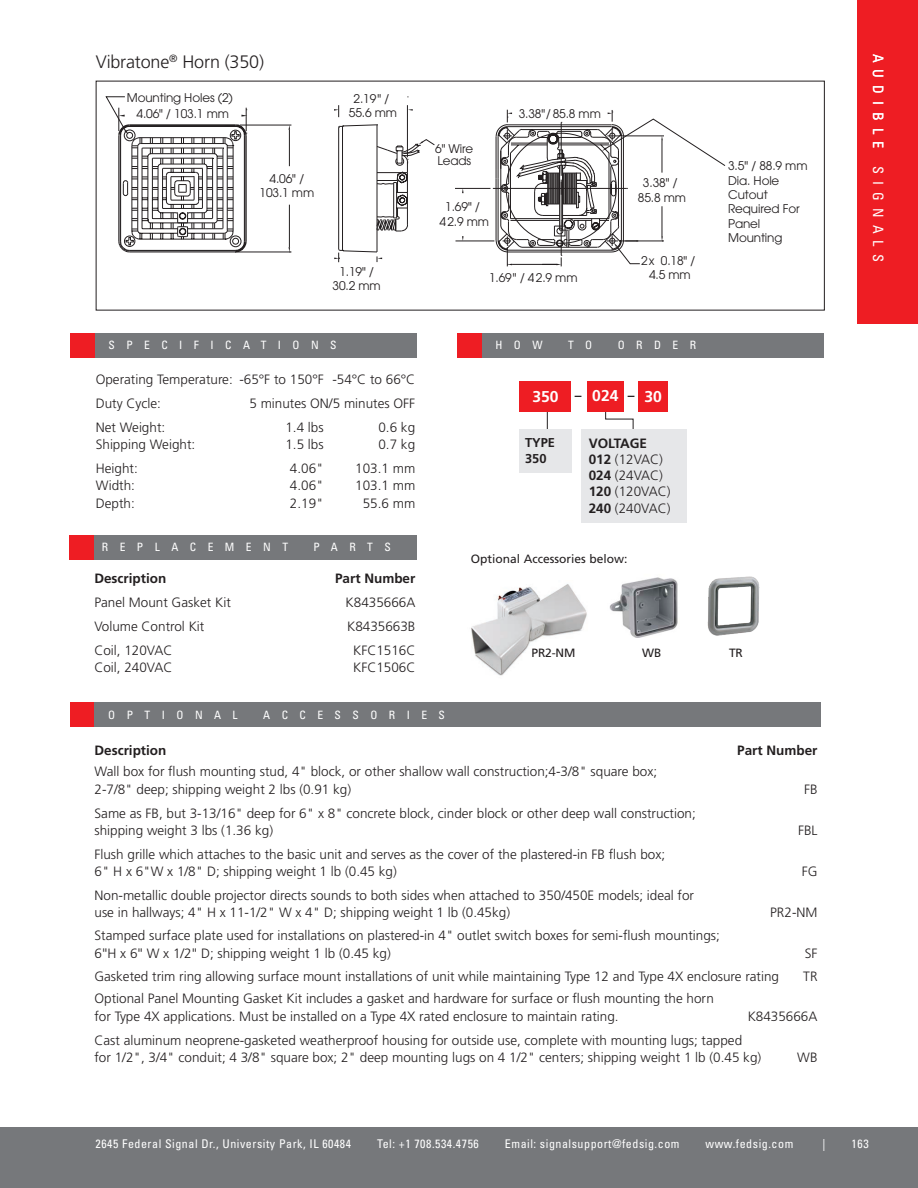
<style>
.page{position:relative;width:918px;height:1188px;background:#fff}
.page>*{position:absolute;margin:0;border:0;box-sizing:border-box;transform-origin:0 0}
.p2head{font:300 18px "Frutiger";letter-spacing:-.01em;color:#231f20}
.t1{font:700 15.6px "Frutiger";color:#fff}
.t2{font:condensed 14.25px "Univers";letter-spacing:.5em;color:#fff}
.t3{font:300 13.5px/17.2px "Frutiger";color:#231f20}
.How_to_order{font:700 13.5px "Frutiger";color:#231f20}
.t4{font:700 12.9px "Frutiger";color:#231f20}
.t5{font:12px/14.4px "Avant Garde";letter-spacing:-.01em;color:#231f20;text-align:center}
.t6{font:condensed 12px "Univers";letter-spacing:.045em;color:#fff}
.t7{font:12px "Frutiger";color:#231f20}
.t8{font:condensed 11.55px "Univers";letter-spacing:1em;color:#fff}
.s1{font-weight:700}
.s2{font-family:"Helvetica Neue";font-weight:400;font-stretch:condensed}
</style>
<div class="page">
<div style="left:0;top:1127px;width:918px;height:61px;background:#76787b"></div>
<div style="left:857px;top:0;width:61px;height:324px;background:#ee1d23"></div>
<div style="left:69px;top:535px;width:26px;height:25px;background:#ee1d23"></div>
<div style="left:94px;top:535px;width:323px;height:25px;background:#76787b"></div>
<div style="left:70px;top:333px;width:26px;height:25px;background:#ee1d23"></div>
<div style="left:96px;top:333px;width:321px;height:25px;background:#76787b"></div>
<hr style="left:493px;top:188px;width:134px;height:1px;background:#231f20">
<hr style="left:455px;top:188px;width:35px;height:1px;background:#231f20">
<svg style="left:496px;top:110px;width:230px;height:157px"></svg>
<hr style="left:456px;top:241px;width:38px;height:1px;background:#231f20">
<svg style="left:118px;top:105px;width:317px;height:154px"></svg>
<div style="left:457px;top:333px;width:25px;height:25px;background:#ee1d23"></div>
<div style="left:482px;top:333px;width:342px;height:25px;background:#76787b"></div>
<svg style="left:547px;top:412px;width:1px;height:17px"></svg>
<svg style="left:605px;top:412px;width:29px;height:17px"></svg>
<div style="left:519px;top:429px;width:53px;height:44px;background:#e6e7e9"></div>
<div style="left:581px;top:429px;width:106px;height:94px;background:#e6e7e9"></div>
<div style="left:519px;top:382px;width:52px;height:30px;background:#ee1d23"></div>
<div style="left:587px;top:382px;width:37px;height:30px;background:#ee1d23"></div>
<div style="left:639px;top:382px;width:29px;height:30px;background:#ee1d23"></div>
<div style="left:70px;top:702px;width:25px;height:25px;background:#ee1d23"></div>
<div style="left:95px;top:702px;width:726px;height:25px;background:#76787b"></div>
<img style="left:471px;top:584px;width:116px;height:92px">
<img style="left:609px;top:577px;width:69px;height:61px">
<img style="left:707px;top:576px;width:53px;height:60px">
<p class="p2head" style="left:96px;top:52px;width:170px">Vibratone<sup>®</sup> Horn (350)</p>
<p class="t5" style="left:127px;top:90px;width:108px">Mounting Holes (2)</p>
<p class="t5" style="left:137px;top:107px;width:94px">4.06" / 103.1 mm</p>
<p class="t5" style="left:349px;top:92px;width:50px">2.19" /<br>55.6 mm</p>
<p class="t5" style="left:519px;top:107px;width:84px">3.38"/ 85.8 mm</p>
<p class="t5" style="left:260px;top:171px;width:56px">4.06" /<br>103.1 mm</p>
<p class="t5" style="left:435px;top:142px;width:40px;line-height:12px;text-align:left">6" Wire<br>Leads</p>
<p class="t5" style="left:439px;top:200px;width:51px">1.69" /<br>42.9 mm</p>
<p class="t5" style="left:638px;top:176px;width:50px">3.38" /<br>85.8 mm</p>
<p class="t5" style="left:728px;top:159px;width:81px;text-align:left">3.5" / 88.9 mm<br>Dia. Hole<br>Cutout<br>Required For<br>Panel<br>Mounting</p>
<p class="t5" style="left:333px;top:264px;width:50px">1.19" /<br>30.2 mm</p>
<p class="t5" style="left:641px;top:253px;width:56px">2x 0.18" /</p>
<p class="t5" style="left:489px;top:270px;width:90px">1.69" / 42.9 mm</p>
<p class="t5" style="left:649px;top:267px;width:43px">4.5 mm</p>
<p class="t8" style="left:109px;top:338px;width:230px">SPECIFICATIONS</p>
<p class="t3" style="left:96px;top:371px;width:321px">Operating Temperature: -65°F to 150°F -54°C to 66°C</p>
<p class="t3" style="left:96px;top:395px;width:67px">Duty Cycle:</p>
<p class="t3" style="left:249px;top:395px;width:167px">5 minutes ON/5 minutes OFF</p>
<p class="t3" style="left:96px;top:419px;width:71px">Net Weight:</p>
<p class="t3" style="left:285px;top:419px;width:40px">1.4 lbs</p>
<p class="t3" style="left:378px;top:419px;width:38px">0.6 kg</p>
<p class="t3" style="left:96px;top:436px;width:101px">Shipping Weight:</p>
<p class="t3" style="left:285px;top:436px;width:40px">1.5 lbs</p>
<p class="t3" style="left:378px;top:436px;width:38px">0.7 kg</p>
<p class="t3" style="left:96px;top:460px;width:44px">Height:</p>
<p class="t3" style="left:290px;top:460px;width:35px">4.06"</p>
<p class="t3" style="left:355px;top:460px;width:62px">103.1 mm</p>
<p class="t3" style="left:96px;top:477px;width:41px">Width:</p>
<p class="t3" style="left:290px;top:477px;width:35px">4.06"</p>
<p class="t3" style="left:355px;top:477px;width:62px">103.1 mm</p>
<p class="t3" style="left:96px;top:494px;width:41px">Depth:</p>
<p class="t3" style="left:290px;top:494px;width:35px">2.19"</p>
<p class="t3" style="left:363px;top:494px;width:54px">55.6 mm</p>
<p class="t8" style="left:102px;top:540px;width:188px">REPLACEMENT</p>
<p class="t8" style="left:314px;top:540px;width:79px">PARTS</p>
<p class="How_to_order" style="left:94px;top:570px;width:73px">Description</p>
<p class="How_to_order" style="left:335px;top:570px;width:82px">Part Number</p>
<p class="t3" style="left:94px;top:594px;width:138px">Panel Mount Gasket Kit</p>
<p class="t3" style="left:346px;top:594px;width:71px">K8435666A</p>
<p class="t3" style="left:94px;top:618px;width:112px">Volume Control Kit</p>
<p class="t3" style="left:347px;top:618px;width:70px">K8435663B</p>
<p class="t3" style="left:94px;top:642px;width:80px">Coil, 120VAC</p>
<p class="t3" style="left:353px;top:642px;width:64px">KFC1516C</p>
<p class="t3" style="left:94px;top:659px;width:80px">Coil, 240VAC</p>
<p class="t3" style="left:353px;top:659px;width:64px">KFC1506C</p>
<p class="t8" style="left:495px;top:338px;width:49px">HOW</p>
<p class="t8" style="left:568px;top:338px;width:26px">T O</p>
<p class="t8" style="left:618px;top:338px;width:80px">ORDER</p>
<p class="t1" style="left:532px;top:387px;width:28px">350</p>
<p class="t1" style="left:592px;top:387px;width:28px">024</p>
<p class="t1" style="left:645px;top:387px;width:19px">30</p>
<p class="t4" style="left:525px;top:435px;width:31px">TYPE</p>
<p class="t4" style="left:525px;top:451px;width:23px">350</p>
<p class="How_to_order" style="left:575px;top:388px;width:8px">–</p>
<p class="How_to_order" style="left:628px;top:388px;width:8px">–</p>
<p class="How_to_order" style="left:589px;top:435px;width:60px">VOLTAGE</p>
<p class="t3" style="left:589px;top:451px;width:76px"><span class="s1">012</span> (12VAC)</p>
<p class="t3" style="left:589px;top:467px;width:76px"><span class="s1">024</span> (24VAC)</p>
<p class="t3" style="left:589px;top:483px;width:83px"><span class="s1">120</span> (120VAC)</p>
<p class="t3" style="left:589px;top:500px;width:83px"><span class="s1">240</span> (240VAC)</p>
<p class="t7" style="left:471px;top:552px;width:158px">Optional Accessories below:</p>
<p class="t7" style="left:531px;top:646px;width:46px">PR2-NM</p>
<p class="t7" style="left:642px;top:646px;width:21px">WB</p>
<p class="t7" style="left:729px;top:646px;width:15px">TR</p>
<p class="t8" style="left:108px;top:707px;width:131px">OPTIONAL</p>
<p class="t8" style="left:263px;top:707px;width:183px">ACCESSORIES</p>
<p class="How_to_order" style="left:94px;top:742px;width:73px">Description</p>
<p class="How_to_order" style="left:737px;top:742px;width:82px">Part Number</p>
<p class="t3" style="left:94px;top:763px;width:564px">Wall box for flush mounting stud, 4" block, or other shallow wall construction;4-3/8" square box;<br>2-7/8" deep; shipping weight 2 lbs (0.91 kg)</p>
<p class="t3" style="left:804px;top:781px;width:15px">FB</p>
<p class="t3" style="left:94px;top:805px;width:603px">Same as FB, but 3-13/16" deep for 6" x 8" concrete block, cinder block or other deep wall construction; shipping weight 3 lbs (1.36 kg)</p>
<p class="t3" style="left:94px;top:846px;width:572px">Flush grille which attaches to the basic unit and serves as the cover of the plastered-in FB flush box;<br>6" H x 6"W x 1/8" D; shipping weight 1 lb (0.45 kg)</p>
<p class="t3" style="left:94px;top:887px;width:601px">Non-metallic double projector directs sounds to both sides when attached to 350/450E models; ideal for use in hallways; 4" H x 11-1/2" W x 4" D; shipping weight 1 lb (0.45kg)</p>
<p class="t3" style="left:94px;top:927px;width:627px">Stamped surface plate used for installations on plastered-in 4" outlet switch boxes for semi-flush mountings;<br>6<span class="s2">"</span>H x 6<span class="s2">"</span> W x 1/2<span class="s2">"</span> D; shipping weight 1 lb (0.45 kg)</p>
<p class="t3" style="left:798px;top:822px;width:21px">FBL</p>
<p class="t3" style="left:802px;top:863px;width:17px">FG</p>
<p class="t3" style="left:770px;top:904px;width:49px">PR2-NM</p>
<p class="t3" style="left:805px;top:944px;width:14px">SF</p>
<p class="t3" style="left:94px;top:967px;width:686px">Gasketed trim ring allowing surface mount installations of unit while maintaining Type 12 and Type 4X enclosure rating</p>
<p class="t3" style="left:803px;top:967px;width:16px">TR</p>
<p class="t3" style="left:94px;top:990px;width:621px">Optional Panel Mounting Gasket Kit includes a gasket and hardware for surface or flush mounting the horn for Type 4X applications. Must be installed on a Type 4X rated enclosure to maintain rating.</p>
<p class="t3" style="left:748px;top:1008px;width:71px">K8435666A</p>
<p class="t3" style="left:94px;top:1032px;width:668px">Cast aluminum neoprene-gasketed weatherproof housing for outside use, complete with mounting lugs; tapped for 1/2", 3/4" conduit; 4 3/8" square box; 2" deep mounting lugs on 4 1/2" centers; shipping weight 1 lb (0.45 kg)</p>
<p class="t3" style="left:797px;top:1049px;width:22px">WB</p>
<p class="t2" style="left:887px;top:54px;width:96px;rotate:90deg">AUDIBLE</p>
<p class="t2" style="left:887px;top:166px;width:97px;rotate:90deg">SIGNALS</p>
<p class="t6" style="left:96px;top:1136px;width:257px">2645 Federal Signal Dr., University Park, IL 60484</p>
<p class="t6" style="left:377px;top:1136px;width:103px">Tel: +1 708.534.4756</p>
<p class="t6" style="left:505px;top:1136px;width:176px">Email: signalsupport@fedsig.com</p>
<p class="t6" style="left:706px;top:1136px;width:89px">www.fedsig.com</p>
<p class="t6" style="left:823px;top:1136px;width:4px">|</p>
<p class="t6" style="left:852px;top:1136px;width:19px">163</p>
</div>
